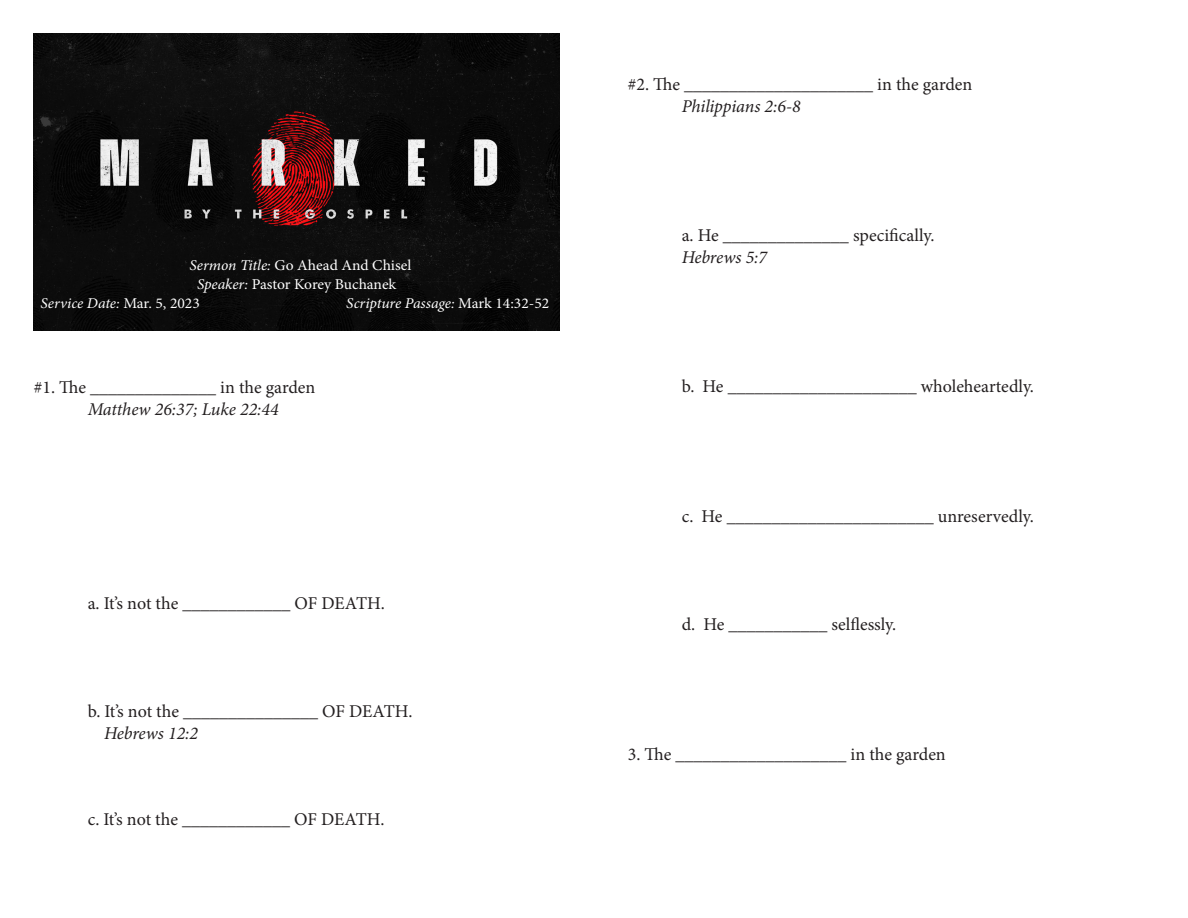
<style>
.page{position:relative;width:1188px;height:918px;background:#fff}
.page>*{position:absolute;margin:0;border:0;box-sizing:border-box;transform-origin:0 0}
.t1{font:18px "Minion Pro";letter-spacing:-.005em;color:#231f20}
.t2{font:italic 18px "Minion Pro";letter-spacing:-.01em;color:#231f20}
.t3{font:15px "Minion Pro";letter-spacing:-.005em;color:#fff;scale:1.04 1}
.t4{font:italic 15px "Minion Pro";letter-spacing:-.005em;color:#fff;scale:1.04 1}
.s1{font-style:italic}
.s2{font-style:normal}
</style>
<div class="page">
<img style="left:34px;top:34px;width:526px;height:296px">
<p class="t3" style="left:190px;top:255px;width:215px"><span class="s1">Sermon Title:</span> Go Ahead And Chisel</p>
<p class="t3" style="left:197px;top:274px;width:193px"><span class="s1">Speaker:</span> Pastor Korey Buchanek</p>
<p class="t4" style="left:40px;top:293px;width:155px">Service Date: <span class="s2">Mar. 5, 2023</span></p>
<p class="t4" style="left:346px;top:293px;width:197px">Scripture Passage: <span class="s2">Mark 14:32-52</span></p>
<p class="t1" style="left:34px;top:375px;width:283px">#1. The ______________ in the garden</p>
<p class="t2" style="left:88px;top:397px;width:192px">Matthew 26:37; Luke 22:44</p>
<p class="t1" style="left:88px;top:591px;width:299px">a. It’s not the ____________ OF DEATH.</p>
<p class="t1" style="left:88px;top:699px;width:326px">b. It’s not the _______________ OF DEATH.</p>
<p class="t2" style="left:104px;top:721px;width:95px">Hebrews 12:2</p>
<p class="t1" style="left:88px;top:807px;width:298px">c. It’s not the ____________ OF DEATH.</p>
<p class="t1" style="left:628px;top:72px;width:346px">#2. The _____________________ in the garden</p>
<p class="t2" style="left:682px;top:94px;width:120px">Philippians 2:6-8</p>
<p class="t1" style="left:682px;top:223px;width:254px">a. He ______________ specifically.</p>
<p class="t2" style="left:682px;top:245px;width:87px">Hebrews 5:7</p>
<p class="t1" style="left:682px;top:375px;width:354px">b. He _____________________ wholeheartedly.</p>
<p class="t1" style="left:682px;top:504px;width:354px">c. He _______________________ unreservedly.</p>
<p class="t1" style="left:682px;top:612px;width:216px">d. He ___________ selflessly.</p>
<p class="t1" style="left:628px;top:742px;width:320px">3. The ___________________ in the garden</p>
</div>
